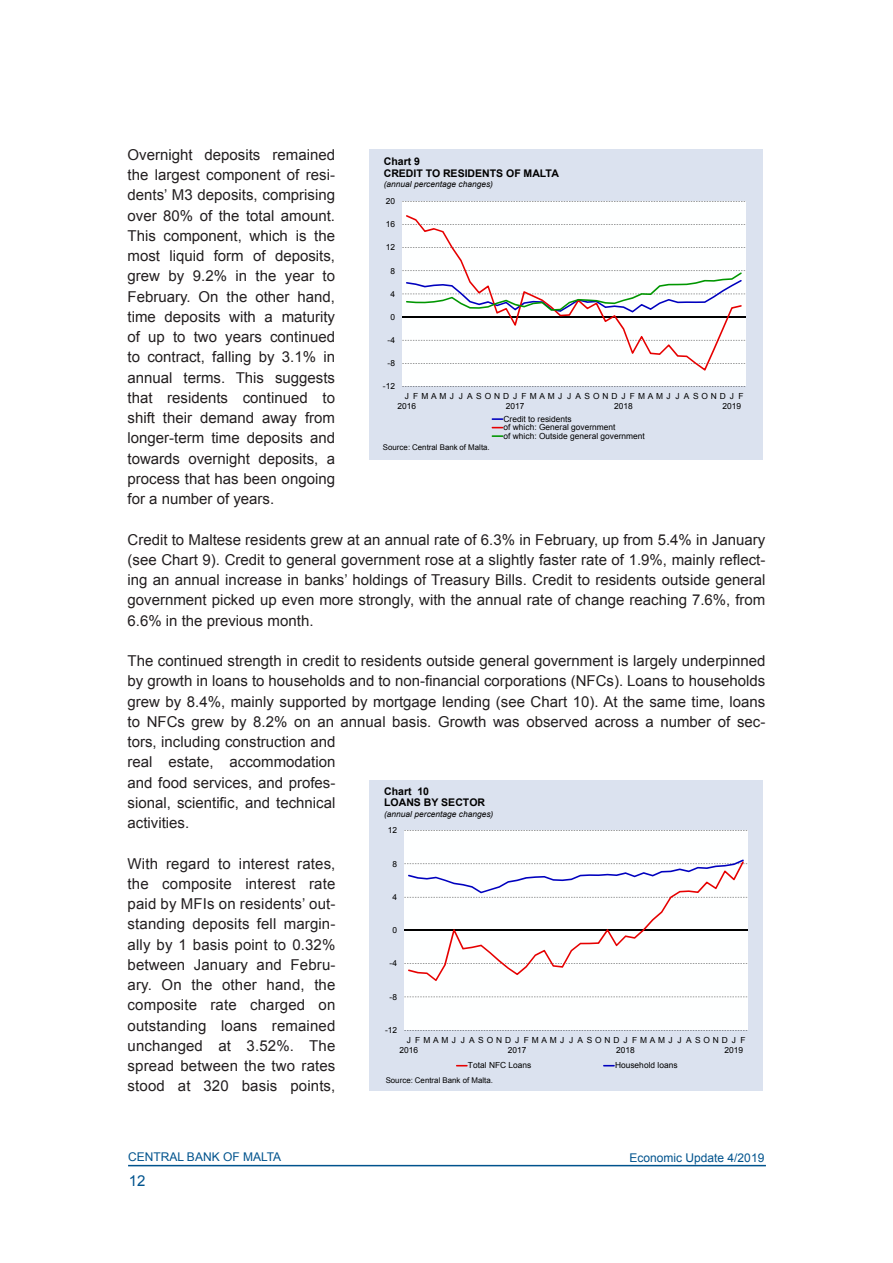
<style>
.page{position:relative;width:893px;height:1263px;background:#fff}
.page>*{position:absolute;margin:0;border:0;box-sizing:border-box;transform-origin:0 0}
.QR_Normal_Text{font:15px/20.2px "Arial";color:#231f20;text-align:justify}
.t1{font:15px "Arial";color:#00538d}
.t2{font:12px "Arial";color:#00538d}
.t3{font:700 10.5px/12.1px "Arial";color:#000}
.t4{font:8.4px/9.6px "Arial";color:#000;text-align:center}
.t5{font:8.4px/9.6px "Arial";letter-spacing:.34em;color:#000}
.t6{font:italic 8.4px "Arial";color:#000}
.t7{font:7.8px "Arial";letter-spacing:.005em;color:#000}
</style>
<div class="page">
<hr style="left:128px;top:1165px;width:638px;height:1px;background:#00538d">
<div style="left:369px;top:149px;width:393px;height:310px;background:#dbe2ef"></div>
<div style="left:402px;top:201px;width:343px;height:185px;background:#feffff"></div>
<hr style="left:402px;top:316px;width:343px;height:1px;background:#000">
<svg style="left:406px;top:215px;width:336px;height:156px;background:#f7f4f4"></svg>
<svg style="left:406px;top:272px;width:336px;height:41px;background:#e8e9eb"></svg>
<svg style="left:492px;top:418px;width:11px;height:2px"></svg>
<svg style="left:492px;top:435px;width:11px;height:2px"></svg>
<div style="left:369px;top:780px;width:394px;height:311px;background:#dbe2ef"></div>
<div style="left:404px;top:830px;width:343px;height:200px;background:#feffff"></div>
<hr style="left:404px;top:930px;width:343px;height:1px;background:#000">
<svg style="left:408px;top:859px;width:336px;height:122px;background:#f4f0f3"></svg>
<svg style="left:456px;top:1065px;width:12px;height:1px"></svg>
<svg style="left:603px;top:1065px;width:12px;height:1px"></svg>
<p class="QR_Normal_Text" style="left:128px;top:145px;width:209px">Overnight deposits remained the largest component of resi&shy;dents’ M3 deposits, comprising over 80% of the total amount.<br>This component, which is the most liquid form of deposits, grew by 9.2% in the year to February. On the other hand, time deposits with a maturity of up to two years continued to contract, falling by 3.1% in annual terms. This suggests that residents continued to shift their demand away from longer-term time deposits and towards overnight deposits, a process that has been ongoing for a number of years.</p>
<p class="QR_Normal_Text" style="left:128px;top:529px;width:639px">Credit to Maltese residents grew at an annual rate of 6.3% in February, up from 5.4% in January (see Chart 9). Credit to general government rose at a slightly faster rate of 1.9%, mainly reflect&shy;ing an annual increase in banks’ holdings of Treasury Bills. Credit to residents outside general government picked up even more strongly, with the annual rate of change reaching 7.6%, from 6.6% in the previous month.</p>
<p class="QR_Normal_Text" style="left:128px;top:651px;width:639px;text-align:left">The continued strength in credit to residents outside general government is largely underpinned by growth in loans to households and to non-financial corporations (NFCs). Loans to households grew by 8.4%, mainly supported by mortgage lending (see Chart 10). At the same time, loans to NFCs grew by 8.2% on an annual basis. Growth was observed across a number of sec&shy;tors, including construction and<br>real estate, accommodation<br>and food services, and profes-<br>sional, scientific, and technical<br>activities.</p>
<p class="QR_Normal_Text" style="left:128px;top:853px;width:209px">With regard to interest rates, the composite interest rate paid by MFIs on residents’ out&shy;standing deposits fell margin&shy;ally by 1 basis point to 0.32% between January and Febru&shy;ary. On the other hand, the composite rate charged on outstanding loans remained unchanged at 3.52%. The spread between the two rates stood at 320 basis points,</p>
<p class="t3" style="left:384px;top:155px;width:177px">Chart 9<br>CREDIT TO RESIDENTS OF MALTA</p>
<p class="t6" style="left:384px;top:178px;width:111px">(annual percentage changes)</p>
<p class="t4" style="left:386px;top:197px;width:11px">20</p>
<p class="t4" style="left:386px;top:220px;width:11px">16</p>
<p class="t4" style="left:386px;top:243px;width:11px">12</p>
<p class="t4" style="left:390px;top:266px;width:6px">8</p>
<p class="t4" style="left:390px;top:289px;width:6px">4</p>
<p class="t4" style="left:390px;top:312px;width:6px">0</p>
<p class="t4" style="left:388px;top:335px;width:9px">-4</p>
<p class="t4" style="left:388px;top:358px;width:9px">-8</p>
<p class="t4" style="left:383px;top:381px;width:14px">-12</p>
<p class="t4" style="left:397px;top:391px;width:20px">J<br>2016</p>
<p class="t5" style="left:506px;top:391px;width:20px;text-indent:-93px">FMAMJ J ASONDJ<br>2017</p>
<p class="t5" style="left:614px;top:391px;width:20px;text-indent:-93px">FMAMJ J ASONDJ<br>2018</p>
<p class="t5" style="left:722px;top:391px;width:20px;text-indent:-93px">FMAMJ J ASONDJ<br>2019</p>
<p class="t4" style="left:738px;top:391px;width:7px">F</p>
<p class="t4" style="left:504px;top:415px;width:143px;line-height:8.6px;text-align:left">Credit to residents<br>of which: General government<br>of which: Outside general government</p>
<p class="t7" style="left:383px;top:442px;width:108px">Source: Central Bank of Malta.</p>
<p class="t3" style="left:384px;top:786px;width:102px;line-height:11.6px">Chart 10<br>LOANS BY SECTOR</p>
<p class="t6" style="left:384px;top:808px;width:111px">(annual percentage changes)</p>
<p class="t4" style="left:388px;top:826px;width:11px">12</p>
<p class="t4" style="left:392px;top:859px;width:6px">8</p>
<p class="t4" style="left:392px;top:892px;width:6px">4</p>
<p class="t4" style="left:392px;top:925px;width:6px">0</p>
<p class="t4" style="left:390px;top:959px;width:9px">-4</p>
<p class="t4" style="left:390px;top:992px;width:9px">-8</p>
<p class="t4" style="left:385px;top:1025px;width:14px">-12</p>
<p class="t4" style="left:399px;top:1035px;width:20px">J<br>2016</p>
<p class="t5" style="left:508px;top:1035px;width:20px;text-indent:-93px">FMAMJ J ASONDJ<br>2017</p>
<p class="t5" style="left:616px;top:1035px;width:20px;text-indent:-93px">FMAMJ J ASONDJ<br>2018</p>
<p class="t5" style="left:725px;top:1035px;width:20px;text-indent:-93px">FMAMJ J ASONDJ<br>2019</p>
<p class="t4" style="left:740px;top:1035px;width:7px">F</p>
<p class="t4" style="left:468px;top:1061px;width:65px">Total NFC Loans</p>
<p class="t4" style="left:615px;top:1061px;width:64px">Household loans</p>
<p class="t7" style="left:386px;top:1075px;width:109px">Source: Central Bank of Malta.</p>
<p class="t2" style="left:128px;top:1149px;width:155px">CENTRAL BANK OF MALTA</p>
<p class="t2" style="left:630px;top:1150px;width:136px">Economic Update 4/2019</p>
<p class="t1" style="left:129px;top:1171px;width:18px">12</p>
</div>
